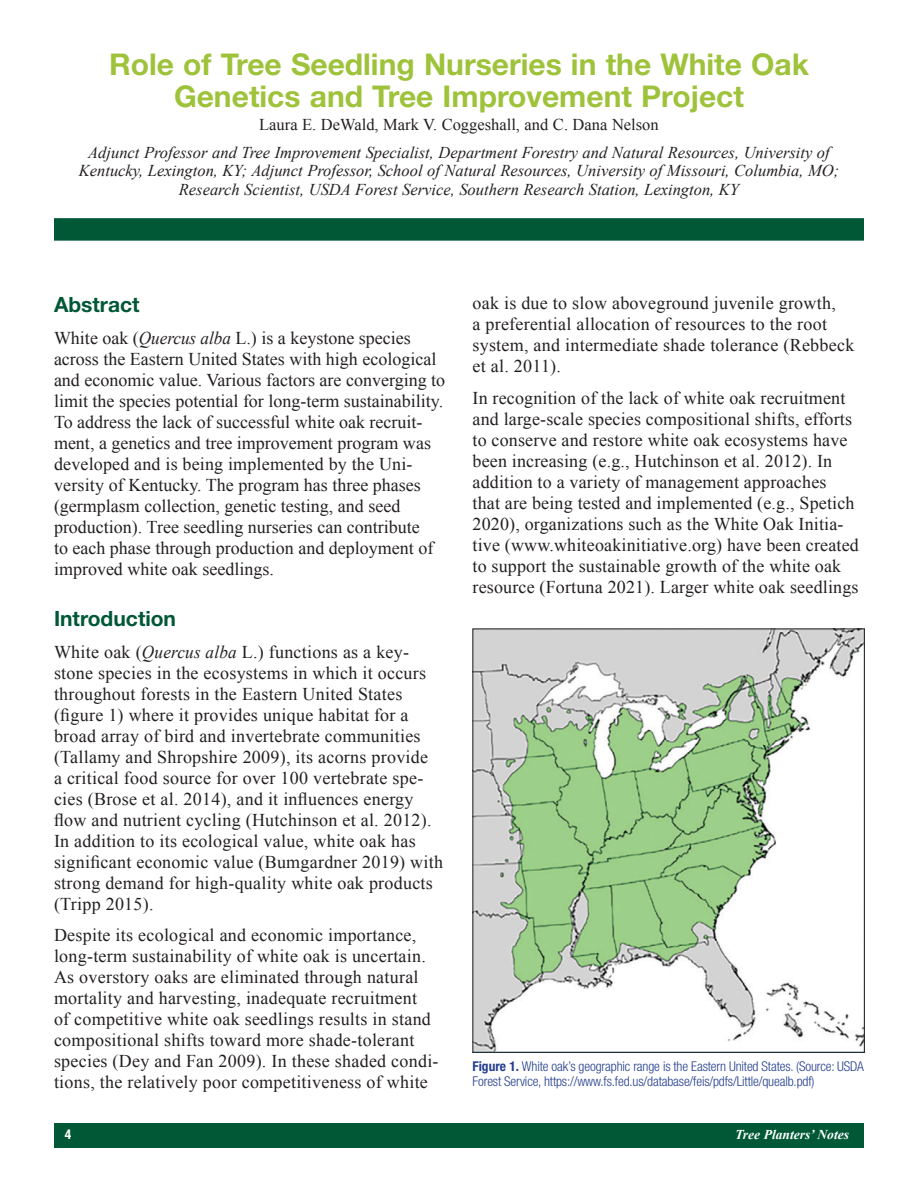
<style>
.page{position:relative;width:918px;height:1188px;background:#fff}
.page>*{position:absolute;margin:0;border:0;box-sizing:border-box;transform-origin:0 0}
.Article_Title{font:700 30px/31.5px "Helvetica Neue LT Std";color:#9ec33a;text-align:center}
.Body_Head_1{font:700 21px "Helvetica Neue LT Std";color:#005837}
.t1{font:18px/21px "Times New Roman";letter-spacing:.015em;color:#231f20}
.Article_author_Info{font:italic 16.5px/18.8px "Times New Roman";color:#231f20;text-align:center}
.Article_Authors{font:16.5px "Times New Roman";color:#231f20}
.t2{font:300 condensed 13.5px/15px "Helvetica Neue LT Std";letter-spacing:-.01em;color:#253f8e}
.t3{font:italic 700 13.5px "Times New Roman";color:#fff}
.t4{font:700 condensed 13.5px "Helvetica Neue LT Std";color:#fff}
.s1{font-style:italic}
.s2{font-weight:700}
</style>
<div class="page">
<div style="left:54px;top:1123px;width:810px;height:25px;background:#005837"></div>
<div style="left:54px;top:218px;width:810px;height:23px;background:#005837"></div>
<img style="left:474px;top:631px;width:389px;height:420px">
<p class="Article_Title" style="left:109px;top:48px;width:701px">Role of Tree Seedling Nurseries in the White Oak<br>Genetics and Tree Improvement Project</p>
<p class="Article_Authors" style="left:259px;top:114px;width:401px">Laura E. DeWald, Mark V. Coggeshall, and C. Dana Nelson</p>
<p class="Article_author_Info" style="left:79px;top:142px;width:762px">Adjunct Professor and Tree Improvement Specialist, Department Forestry and Natural Resources, University of<br>Kentucky, Lexington, KY; Adjunct Professor, School of Natural Resources, University of Missouri, Columbia, MO;<br>Research Scientist, USDA Forest Service, Southern Research Station, Lexington, KY</p>
<p class="Body_Head_1" style="left:54px;top:292px;width:87px">Abstract</p>
<p class="t1" style="left:54px;top:327px;width:393px">White oak (<span class="s1">Quercus alba</span> L.) is a keystone species across the Eastern United States with high ecological and economic value. Various factors are converging to limit the species potential for long-term sustainability.<br>To address the lack of successful white oak recruit&shy;ment, a genetics and tree improvement program was developed and is being implemented by the Uni&shy;versity of Kentucky. The program has three phases (germplasm collection, genetic testing, and seed production). Tree seedling nurseries can contribute<br>to each phase through production and deployment of improved white oak seedlings.</p>
<p class="Body_Head_1" style="left:54px;top:605px;width:124px">Introduction</p>
<p class="t1" style="left:54px;top:641px;width:391px">White oak (<span class="s1">Quercus alba</span> L.) functions as a key&shy;stone species in the ecosystems in which it occurs throughout forests in the Eastern United States (figure 1) where it provides unique habitat for a broad array of bird and invertebrate communities (Tallamy and Shropshire 2009), its acorns provide<br>a critical food source for over 100 vertebrate spe&shy;cies (Brose et al. 2014), and it influences energy flow and nutrient cycling (Hutchinson et al. 2012).<br>In addition to its ecological value, white oak has significant economic value (Bumgardner 2019) with strong demand for high-quality white oak products (Tripp 2015).</p>
<p class="t1" style="left:54px;top:925px;width:386px">Despite its ecological and economic importance, long-term sustainability of white oak is uncertain.<br>As overstory oaks are eliminated through natural mortality and harvesting, inadequate recruitment<br>of competitive white oak seedlings results in stand compositional shifts toward more shade-tolerant species (Dey and Fan 2009). In these shaded condi&shy;tions, the relatively poor competitiveness of white</p>
<p class="t1" style="left:472px;top:293px;width:383px">oak is due to slow aboveground juvenile growth,<br>a preferential allocation of resources to the root system, and intermediate shade tolerance (Rebbeck et al. 2011).</p>
<p class="t1" style="left:472px;top:387px;width:388px">In recognition of the lack of white oak recruitment and large-scale species compositional shifts, efforts to conserve and restore white oak ecosystems have been increasing (e.g., Hutchinson et al. 2012). In addition to a variety of management approaches<br>that are being tested and implemented (e.g., Spetich 2020), organizations such as the White Oak Initia&shy;tive (www.whiteoakinitiative.org) have been created to support the sustainable growth of the white oak resource (Fortuna 2021). Larger white oak seedlings</p>
<p class="t2" style="left:472px;top:1059px;width:393px"><span class="s2">Figure 1.</span> White oak’s geographic range is the Eastern United States. (Source: USDA<br>Forest Service, https://www.fs.fed.us/database/feis/pdfs/Little/quealb.pdf)</p>
<p class="t4" style="left:65px;top:1126px;width:8px">4</p>
<p class="t3" style="left:735px;top:1125px;width:115px">Tree Planters’ Notes</p>
</div>
